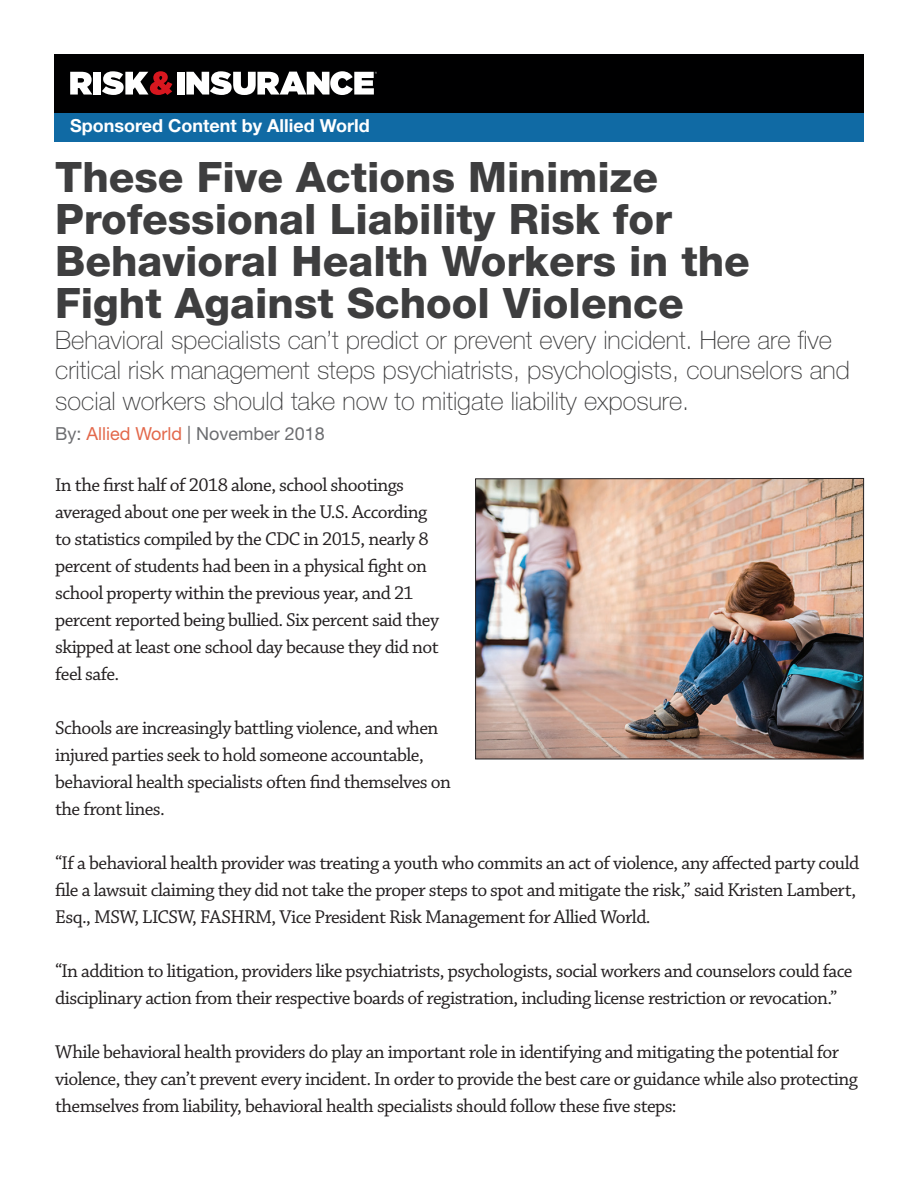
<style>
.page{position:relative;width:918px;height:1188px;background:#fff}
.page>*{position:absolute;margin:0;border:0;box-sizing:border-box;transform-origin:0 0}
.t1{font:800 42px/42px "Helvetica Neue LT Std";color:#3e3e3f}
.t2{font:100 25.5px/30.6px "Helvetica Neue LT Std";color:#3e3e3f}
.t3{font:19.5px/27px "Chaparral Pro";letter-spacing:-.03em;color:#231f20}
.t4{font:700 18px "Helvetica Neue LT Std";color:#fff}
.t5{font:18px "Helvetica Neue LT Std";color:#6c6d70}
.s1{color:#e3684b}
</style>
<div class="page">
<div style="left:54px;top:110px;width:810px;height:31px;background:#106aa4"></div>
<div style="left:54px;top:54px;width:810px;height:59px;background:#000001"></div>
<svg style="left:70px;top:72px;width:22px;height:23px"></svg>
<div style="left:94px;top:72px;width:7px;height:23px;background:#fff"></div>
<svg style="left:102px;top:71px;width:70px;height:24px"></svg>
<div style="left:177px;top:72px;width:7px;height:23px;background:#fff"></div>
<svg style="left:186px;top:71px;width:191px;height:24px"></svg>
<img style="left:477px;top:480px;width:385px;height:277px">
<div style="left:475px;top:478px;width:389px;height:281px;border:1px solid #231f20"></div>
<p class="t4" style="left:70px;top:115px;width:301px">Sponsored Content by Allied World</p>
<h1 class="t1" style="left:55px;top:156px;width:696px">These Five Actions Minimize<br>Professional Liability Risk for<br>Behavioral Health Workers in the<br>Fight Against School Violence</h1>
<h2 class="t2" style="left:55px;top:324px;width:796px">Behavioral specialists can’t predict or prevent every incident. Here are five critical risk management steps psychiatrists, psychologists, counselors and social workers should take now to mitigate liability exposure.</h2>
<p class="t5" style="left:55px;top:423px;width:271px">By: <span class="s1">Allied World</span> | November 2018</p>
<p class="t3" style="left:55px;top:472px;width:385px">In the first half of 2018 alone, school shootings averaged about one per week in the U.S. According to statistics compiled by the CDC in 2015, nearly 8 percent of students had been in a physical fight on school property within the previous year, and 21 percent reported being bullied. Six percent said they skipped at least one school day because they did not feel safe.</p>
<p class="t3" style="left:55px;top:715px;width:397px">Schools are increasingly battling violence, and when injured parties seek to hold someone accountable, behavioral health specialists often find themselves on the front lines.</p>
<p class="t3" style="left:55px;top:850px;width:806px">“If a behavioral health provider was treating a youth who commits an act of violence, any affected party could file a lawsuit claiming they did not take the proper steps to spot and mitigate the risk,” said Kristen Lambert,<br>Esq., MSW, LICSW, FASHRM, Vice President Risk Management for Allied World.</p>
<p class="t3" style="left:55px;top:958px;width:799px">“In addition to litigation, providers like psychiatrists, psychologists, social workers and counselors could face disciplinary action from their respective boards of registration, including license restriction or revocation.”</p>
<p class="t3" style="left:55px;top:1039px;width:804px">While behavioral health providers do play an important role in identifying and mitigating the potential for violence, they can’t prevent every incident. In order to provide the best care or guidance while also protecting themselves from liability, behavioral health specialists should follow these five steps:</p>
</div>
